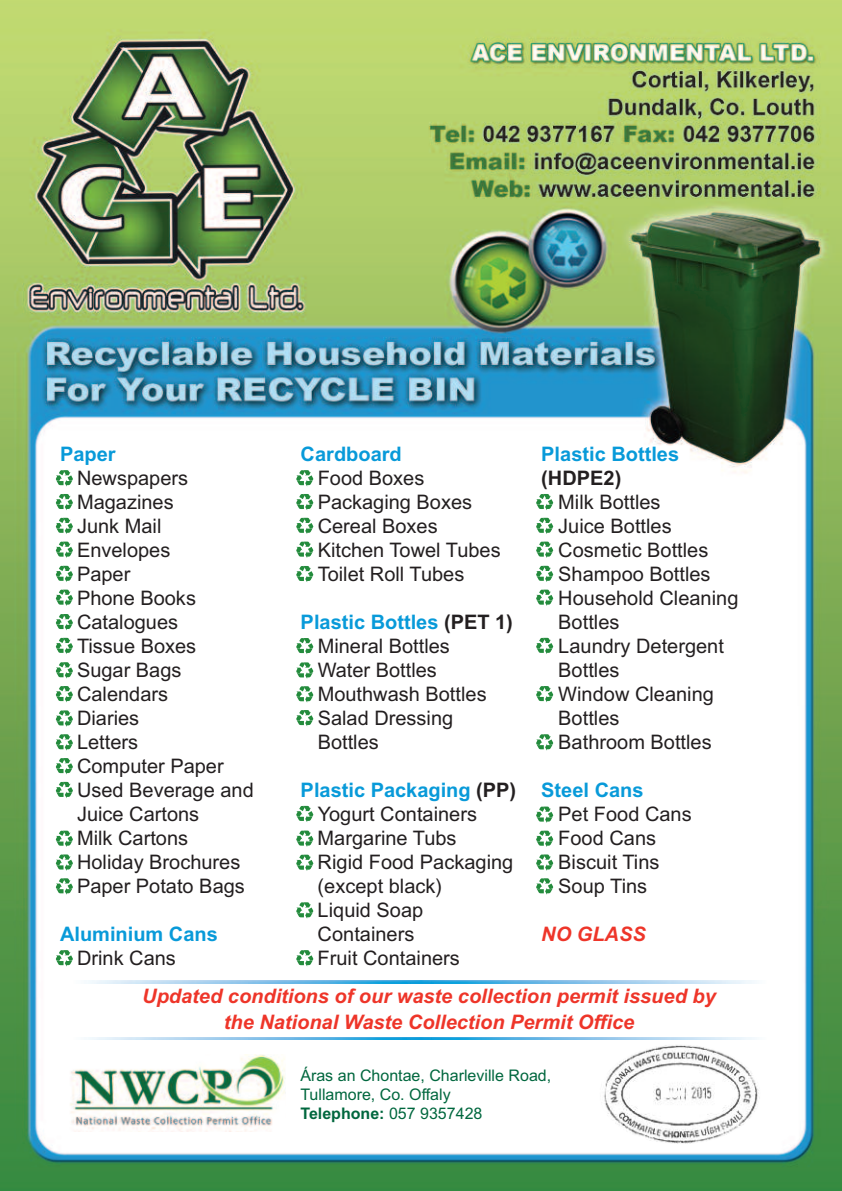
<style>
.page{position:relative;width:842px;height:1191px;background:#fff}
.page>*{position:absolute;margin:0;border:0;box-sizing:border-box;transform-origin:0 0}
.t1{font:20px/24px "Arial";color:#231f20}
.t2{font:italic 700 20px/25.8px "Arial";color:#ee3529;text-align:center}
.t3{font:700 20px "Arial";color:#089ad9}
.t4{font:700 20px "Arial";color:#231f20}
.t5{font:16px/19.2px "Arial";color:#00673e}
.s1{font-weight:700;color:#089ad9}
.s2{font-weight:700}
</style>
<div class="page">
<img style="left:0;top:0;width:842px;height:1191px">
<img style="left:56px;top:1054px;width:229px;height:77px">
<img style="left:72px;top:980px;width:698px;height:3px">
<img style="left:72px;top:1037px;width:698px;height:3px">
<img style="left:599px;top:1044px;width:161px;height:100px">
<svg style="left:56px;top:480px;width:8px;height:5px"></svg>
<svg style="left:56px;top:504px;width:8px;height:5px"></svg>
<svg style="left:56px;top:527px;width:8px;height:6px"></svg>
<svg style="left:56px;top:551px;width:8px;height:5px"></svg>
<svg style="left:56px;top:575px;width:8px;height:6px"></svg>
<svg style="left:56px;top:599px;width:8px;height:5px"></svg>
<svg style="left:56px;top:624px;width:8px;height:5px"></svg>
<svg style="left:56px;top:647px;width:8px;height:6px"></svg>
<svg style="left:56px;top:672px;width:8px;height:5px"></svg>
<svg style="left:56px;top:696px;width:8px;height:5px"></svg>
<svg style="left:56px;top:720px;width:8px;height:5px"></svg>
<svg style="left:56px;top:744px;width:8px;height:5px"></svg>
<svg style="left:56px;top:768px;width:8px;height:5px"></svg>
<svg style="left:56px;top:791px;width:8px;height:6px"></svg>
<svg style="left:56px;top:840px;width:8px;height:5px"></svg>
<svg style="left:56px;top:864px;width:8px;height:5px"></svg>
<svg style="left:56px;top:888px;width:8px;height:5px"></svg>
<svg style="left:56px;top:960px;width:8px;height:5px"></svg>
<svg style="left:536px;top:504px;width:8px;height:5px"></svg>
<svg style="left:536px;top:527px;width:8px;height:6px"></svg>
<svg style="left:536px;top:551px;width:8px;height:5px"></svg>
<svg style="left:536px;top:575px;width:8px;height:6px"></svg>
<svg style="left:536px;top:599px;width:8px;height:5px"></svg>
<svg style="left:536px;top:647px;width:8px;height:6px"></svg>
<svg style="left:536px;top:696px;width:8px;height:5px"></svg>
<svg style="left:536px;top:744px;width:8px;height:5px"></svg>
<svg style="left:536px;top:816px;width:8px;height:5px"></svg>
<svg style="left:536px;top:840px;width:8px;height:5px"></svg>
<svg style="left:536px;top:864px;width:8px;height:5px"></svg>
<svg style="left:536px;top:888px;width:8px;height:5px"></svg>
<svg style="left:296px;top:480px;width:8px;height:5px"></svg>
<svg style="left:296px;top:504px;width:8px;height:5px"></svg>
<svg style="left:296px;top:527px;width:8px;height:6px"></svg>
<svg style="left:296px;top:551px;width:8px;height:5px"></svg>
<svg style="left:296px;top:576px;width:8px;height:5px"></svg>
<svg style="left:296px;top:648px;width:8px;height:5px"></svg>
<svg style="left:296px;top:672px;width:8px;height:5px"></svg>
<svg style="left:296px;top:696px;width:8px;height:5px"></svg>
<svg style="left:296px;top:720px;width:8px;height:5px"></svg>
<svg style="left:296px;top:815px;width:8px;height:6px"></svg>
<svg style="left:296px;top:840px;width:8px;height:5px"></svg>
<svg style="left:296px;top:864px;width:8px;height:5px"></svg>
<svg style="left:296px;top:912px;width:8px;height:5px"></svg>
<svg style="left:296px;top:960px;width:8px;height:5px"></svg>
<p class="t3" style="left:60px;top:442px;width:57px">Paper</p>
<p class="t1" style="left:77px;top:466px;width:178px">Newspapers<br>Magazines<br>Junk Mail<br>Envelopes<br>Paper<br>Phone Books<br>Catalogues<br>Tissue Boxes<br>Sugar Bags<br>Calendars<br>Diaries<br>Letters<br>Computer Paper<br>Used Beverage and<br>Juice Cartons<br>Milk Cartons<br>Holiday Brochures<br>Paper Potato Bags</p>
<p class="t3" style="left:60px;top:922px;width:159px">Aluminium Cans</p>
<p class="t1" style="left:77px;top:946px;width:100px">Drink Cans</p>
<p class="t3" style="left:301px;top:442px;width:103px">Cardboard</p>
<p class="t1" style="left:318px;top:466px;width:185px">Food Boxes<br>Packaging Boxes<br>Cereal Boxes<br>Kitchen Towel Tubes<br>Toilet Roll Tubes</p>
<p class="t1" style="left:318px;top:610px;width:197px;text-indent:-17px"><span class="s1">Plastic Bottles</span> <span class="s2">(PET 1)<br></span>Mineral Bottles<br>Water Bottles<br>Mouthwash Bottles<br>Salad Dressing<br>Bottles</p>
<p class="t1" style="left:318px;top:778px;width:200px;text-indent:-17px"><span class="s1">Plastic Packaging</span> <span class="s2">(PP)<br></span>Yogurt Containers<br>Margarine Tubs<br>Rigid Food Packaging (except black)<br>Liquid Soap<br>Containers<br>Fruit Containers</p>
<p class="t3" style="left:541px;top:442px;width:139px">Plastic Bottles</p>
<p class="t4" style="left:541px;top:466px;width:82px">(HDPE2)</p>
<p class="t1" style="left:558px;top:490px;width:182px">Milk Bottles<br>Juice Bottles<br>Cosmetic Bottles<br>Shampoo Bottles<br>Household Cleaning<br>Bottles<br>Laundry Detergent<br>Bottles<br>Window Cleaning<br>Bottles<br>Bathroom Bottles</p>
<p class="t3" style="left:541px;top:778px;width:104px">Steel Cans</p>
<p class="t1" style="left:558px;top:802px;width:135px">Pet Food Cans<br>Food Cans<br>Biscuit Tins<br>Soup Tins</p>
<p class="t2" style="left:541px;top:921px;width:106px">NO GLASS</p>
<p class="t2" style="left:142px;top:983px;width:575px">Updated conditions of our waste collection permit issued by the National Waste Collection Permit Office</p>
<p class="t5" style="left:300px;top:1065px;width:252px">Áras an Chontae, Charleville Road,<br>Tullamore, Co. Offaly<br><span class="s2">Telephone:</span> 057 9357428</p>
</div>
